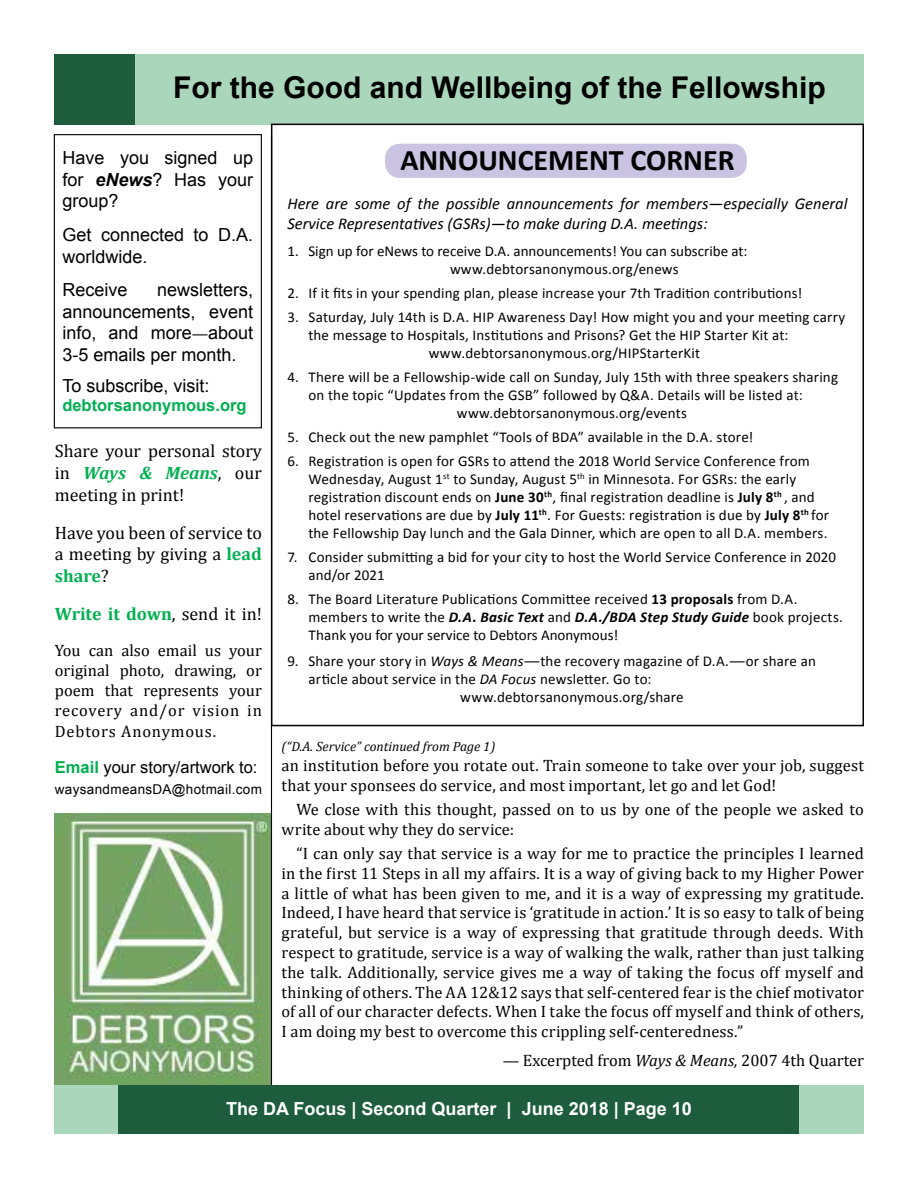
<style>
.page{position:relative;width:918px;height:1188px;background:#fff}
.page>*{position:absolute;margin:0;border:0;box-sizing:border-box;transform-origin:0 0}
.t1{font:700 30px "Arial";color:#000}
.t2{font:700 30px "Calibri";color:#000}
.t3{font:18px/21.6px "Arial";color:#000;text-align:justify}
.t4{font:18px/21.6px "Cambria";color:#000;text-align:justify}
.t5{font:700 18px "Arial";color:#fff}
.t6{font:700 18px "Cambria";color:#00b050}
.t7{font:16.5px/19.8px "Cambria";letter-spacing:.005em;color:#000;text-align:justify}
.t8{font:italic 16.5px/19.8px "Calibri";color:#000}
.t9{font:16.5px "Arial";color:#000}
.t10{font:700 16.5px "Arial";color:#00b050}
.t11{font:15px/18px "Calibri";letter-spacing:.01em;color:#000}
.t12{font:italic 13.5px "Cambria";color:#000}
.t13{font:13.5px "Arial";letter-spacing:.025em;color:#000}
.s1{font-weight:700;font-style:italic}
.s2{font-family:"Cambria";font-size:16.5px}
.s3{font-weight:700;font-style:italic;color:#00b050}
.s4{font-weight:700;color:#00b050}
.s5{font-weight:400;color:#000}
.s6{font-weight:700}
.s7{font-style:italic}
</style>
<div class="page">
<div style="left:385px;top:144px;width:362px;height:34px;background:#cac3e1;border-radius:15px"></div>
<img style="left:55px;top:814px;width:216px;height:271px">
<hr style="left:271px;top:136px;width:1px;height:949px;background:#000">
<div style="left:54px;top:54px;width:85px;height:70px;background:#1d5c3d"></div>
<div style="left:135px;top:54px;width:729px;height:70px;background:#aad6bb"></div>
<div style="left:54px;top:134px;width:208px;height:294px;border:1px solid #000"></div>
<div style="left:54px;top:1085px;width:810px;height:49px;background:#aad6bb"></div>
<div style="left:119px;top:1085px;width:680px;height:49px;background:#1d5c3d"></div>
<h1 class="t1" style="left:173px;top:68px;width:654px">For the Good and Wellbeing of the Fellowship</h1>
<p class="t3" style="left:62px;top:147px;width:192px">Have you signed up for <span class="s1">eNews</span>? Has your group?</p>
<p class="t3" style="left:62px;top:224px;width:192px">Get connected to D.A. worldwide.</p>
<p class="t3" style="left:62px;top:279px;width:67px">Receive</p>
<p class="t3" style="left:62px;top:279px;width:192px;text-indent:95px">newsletters, announcements, event info, and more<span class="s2">—</span>about 3-5 emails per month.</p>
<p class="t3" style="left:62px;top:375px;width:149px">To subscribe, visit:</p>
<p class="t10" style="left:62px;top:395px;width:186px">debtorsanonymous.org</p>
<p class="t4" style="left:55px;top:440px;width:209px">Share your personal story in <span class="s3">Ways &amp; Means</span>, our meeting in print!</p>
<p class="t4" style="left:55px;top:522px;width:209px">Have you been of service to a meeting by giving a <span class="s4">lead share</span>?</p>
<p class="t6" style="left:55px;top:601px;width:209px">Write it down<span class="s5">, send it in!</span></p>
<p class="t7" style="left:55px;top:641px;width:209px">You can also email us your original photo, drawing, or poem that represents your recovery and/or vision in Debtors Anonymous.</p>
<p class="t9" style="left:55px;top:756px;width:204px"><span class="s4">Email</span> your story/artwork to:</p>
<p class="t13" style="left:55px;top:780px;width:209px">waysandmeansDA@hotmail.com</p>
<h1 class="t2" style="left:400px;top:141px;width:336px">ANNOUNCEMENT CORNER</h1>
<p class="t8" style="left:287px;top:193px;width:562px">Here are some of the possible announcements for members—especially General<br>Service Representatives (GSRs)—to make during D.A. meetings:</p>
<p class="t11" style="left:450px;top:242px;width:299px;text-indent:-163px">1. Sign up for eNews to receive D.A. announcements! You can subscribe at: www.debtorsanonymous.org/enews</p>
<p class="t11" style="left:287px;top:284px;width:516px">2. If it fits in your spending plan, please increase your 7th Tradition contributions!</p>
<p class="t11" style="left:287px;top:308px;width:559px">3. Saturday, July 14th is D.A. HIP Awareness Day! How might you and your meeting carry</p>
<p class="t11" style="left:308px;top:326px;width:482px">the message to Hospitals, Institutions and Prisons? Get the HIP Starter Kit at:</p>
<p class="t11" style="left:429px;top:344px;width:273px">www.debtorsanonymous.org/HIPStarterKit</p>
<p class="t11" style="left:287px;top:368px;width:552px">4. There will be a Fellowship-wide call on Sunday, July 15th with three speakers sharing</p>
<p class="t11" style="left:308px;top:386px;width:496px">on the topic “Updates from the GSB” followed by Q&amp;A. Details will be listed at:</p>
<p class="t11" style="left:457px;top:404px;width:232px">www.debtorsanonymous.org/events</p>
<p class="t11" style="left:287px;top:428px;width:468px">5. Check out the new pamphlet “Tools of BDA” available in the D.A. store!</p>
<p class="t11" style="left:308px;top:452px;width:522px;text-indent:-21px">6. Registration is open for GSRs to attend the 2018 World Service Conference from Wednesday, August 1<sup>st</sup> to Sunday, August 5<sup>th</sup> in Minnesota. For GSRs: the early registration discount ends on <span class="s6">June 30</span><sup>th</sup>, final registration deadline is <span class="s6">July 8</span><sup>th</sup> , and hotel reservations are due by <span class="s6">July 11</span><sup>th</sup>. For Guests: registration is due by <span class="s6">July 8</span><sup>th</sup> for the Fellowship Day lunch and the Gala Dinner, which are open to all D.A. members.</p>
<p class="t11" style="left:308px;top:548px;width:529px;text-indent:-21px">7. Consider submitting a bid for your city to host the World Service Conference in 2020 and/or 2021</p>
<p class="t11" style="left:308px;top:590px;width:536px;text-indent:-21px">8. The Board Literature Publications Committee received <span class="s6">13 proposals</span> from D.A. members to write the <span class="s1">D.A. Basic Text</span> and <span class="s1">D.A./BDA Step Study Guide</span> book projects.<br>Thank you for your service to Debtors Anonymous!</p>
<p class="t11" style="left:287px;top:652px;width:530px">9. Share your story in <span class="s7">Ways &amp; Means</span><span class="s2">—</span>the recovery magazine of D.A.<span class="s2">—</span>or share an</p>
<p class="t11" style="left:308px;top:670px;width:345px">article about service in the <span class="s7">DA Focus</span> newsletter. Go to:</p>
<p class="t11" style="left:460px;top:688px;width:225px">www.debtorsanonymous.org/share</p>
<p class="t12" style="left:281px;top:737px;width:215px">(“D.A. Service” continued from Page 1)</p>
<p class="t7" style="left:281px;top:755px;width:584px">an institution before you rotate out. Train someone to take over your job, suggest that your sponsees do service, and most important, let go and let God!</p>
<p class="t7" style="left:281px;top:799px;width:584px;text-indent:15px">We close with this thought, passed on to us by one of the people we asked to write about why they do service:</p>
<p class="t7" style="left:281px;top:843px;width:584px;text-indent:15px">“I can only say that service is a way for me to practice the principles I learned in the first 11 Steps in all my affairs. It is a way of giving back to my Higher Power a little of what has been given to me, and it is a way of expressing my gratitude.<br>Indeed, I have heard that service is ‘gratitude in action.’ It is so easy to talk of being grateful, but service is a way of expressing that gratitude through deeds. With respect to gratitude, service is a way of walking the walk, rather than just talking the talk. Additionally, service gives me a way of taking the focus off myself and thinking of others. The AA 12&amp;12 says that self-centered fear is the chief motivator of all of our character defects. When I take the focus off myself and think of others, I am doing my best to overcome this crippling self-centeredness.”</p>
<p class="t7" style="left:503px;top:1050px;width:363px">— Excerpted from <span class="s7">Ways &amp; Means,</span> 2007 4th Quarter</p>
<p class="t5" style="left:226px;top:1097px;width:467px">The DA Focus | Second Quarter | June 2018 | Page 10</p>
</div>
